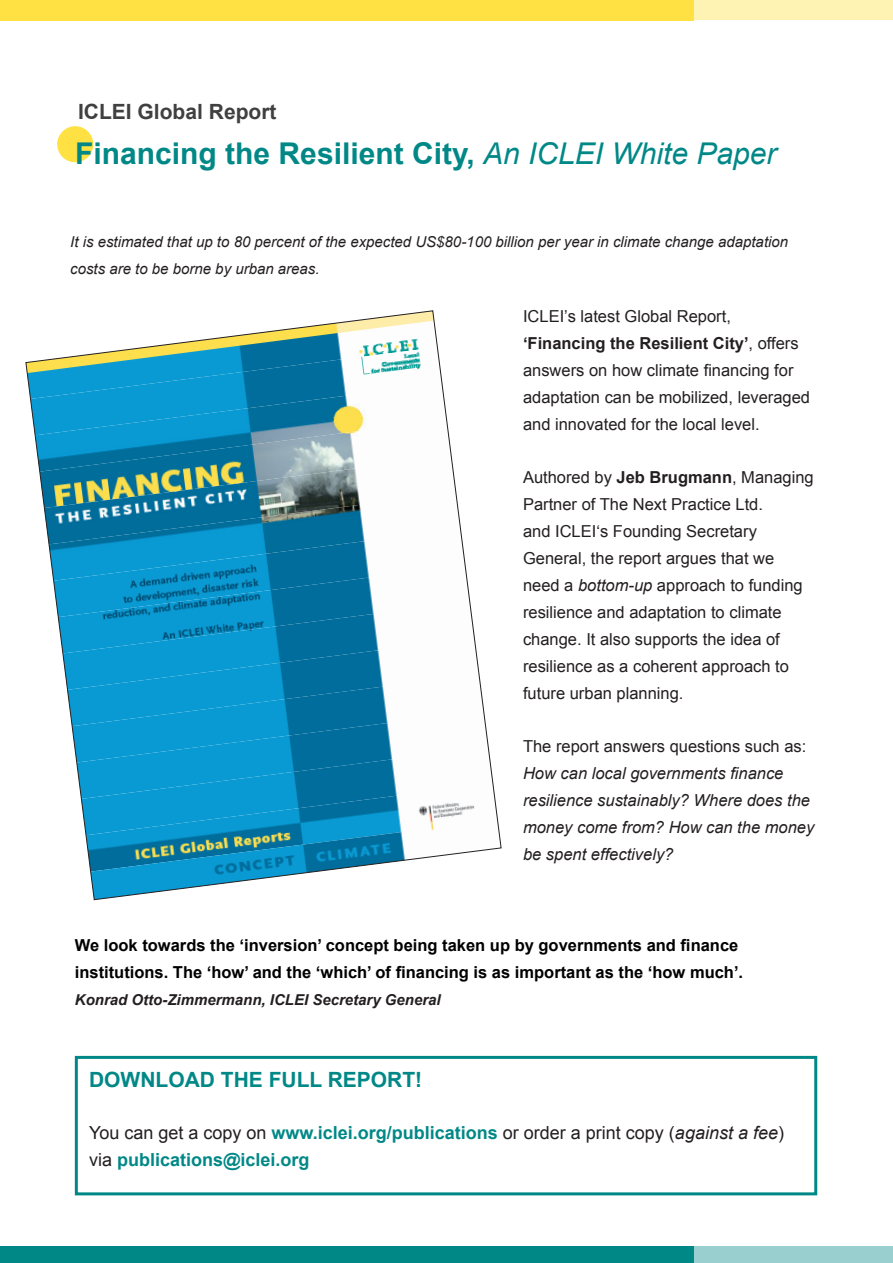
<style>
.page{position:relative;width:893px;height:1263px;background:#fff}
.page>*{position:absolute;margin:0;border:0;box-sizing:border-box;transform-origin:0 0}
.bullet{font:700 30px "Arial";color:#008887}
.Financing_Resilient{font:700 21px "Arial";color:#008887}
.bullet-2{font:700 21px "Arial";color:#404040}
.Financing_Resilient-2{font:700 18px/27px "Arial";color:#008887}
.Financing_Resilient-3{font:16.5px/27px "Arial";color:#231f20}
.Financing_Resilient-4{font:italic 16.5px/27px "Arial";color:#231f20}
.Financing_Resilient-5{font:700 16.5px/27px "Arial";color:#000}
.Financing_Resilient-6{font:italic 15px/27px "Arial";color:#231f20}
.Financing_Resilient-7{font:italic 700 15px "Arial";color:#231f20}
.s1{font-weight:400;font-style:italic}
.s2{font-weight:700}
.s3{font-style:italic}
.s4{font-style:normal}
.s5{font-weight:400;color:#231f20}
.s6{font-weight:400;font-style:italic;color:#231f20}
</style>
<div class="page">
<div style="left:57px;top:126px;width:36px;height:36px;background:#ffe144;border-radius:50%"></div>
<div style="left:694px;top:0;width:199px;height:20px;background:#fff3b4"></div>
<div style="left:0;top:0;width:694px;height:20px;background:#ffe144"></div>
<div style="left:693px;top:1246px;width:200px;height:17px;background:#9acfcf"></div>
<div style="left:0;top:1246px;width:694px;height:17px;background:#008887"></div>
<svg style="left:25px;top:310px;width:477px;height:590px"></svg>
<div style="left:75px;top:1056px;width:742px;height:139px;background:#fff;border:3px solid #008887"></div>
<p class="bullet-2" style="left:78px;top:98px;width:200px">ICLEI Global Report</p>
<p class="bullet" style="left:75px;top:133px;width:703px">Financing the Resilient City, <span class="s1">An ICLEI White Paper</span></p>
<p class="Financing_Resilient-6" style="left:70px;top:228px;width:719px">It is estimated that up to 80 percent of the expected US$80-100 billion per year in climate change adaptation costs are to be borne by urban areas.</p>
<p class="Financing_Resilient-3" style="left:523px;top:303px;width:289px">ICLEI’s latest Global Report, <span class="s2">‘Financing the Resilient City’</span>, offers answers on how climate financing for adaptation can be mobilized, leveraged and innovated for the local level.</p>
<p class="Financing_Resilient-3" style="left:523px;top:464px;width:292px">Authored by <span class="s2">Jeb Brugmann</span>, Managing Partner of The Next Practice Ltd.<br>and ICLEI‘s Founding Secretary General, the report argues that we need a <span class="s3">bottom-up</span> approach to funding resilience and adaptation to climate change. It also supports the idea of resilience as a coherent approach to future urban planning.</p>
<p class="Financing_Resilient-4" style="left:523px;top:732px;width:293px"><span class="s4">The report answers questions such as:<br></span>How can local governments finance resilience sustainably? Where does the money come from? How can the money be spent effectively?</p>
<p class="Financing_Resilient-5" style="left:75px;top:932px;width:670px">We look towards the ‘inversion’ concept being taken up by governments and finance institutions. The ‘how’ and the ‘which’ of financing is as important as the ‘how much’.</p>
<p class="Financing_Resilient-7" style="left:75px;top:990px;width:367px">Konrad Otto-Zimmermann, ICLEI Secretary General</p>
<p class="Financing_Resilient" style="left:89px;top:1065px;width:335px">DOWNLOAD THE FULL REPORT!</p>
<p class="Financing_Resilient-2" style="left:89px;top:1120px;width:696px"><span class="s5">You can get a copy on</span> www.iclei.org/publications <span class="s5">or order a print copy (</span><span class="s6">against a fee</span><span class="s5">) via</span> publications@iclei.org</p>
</div>
